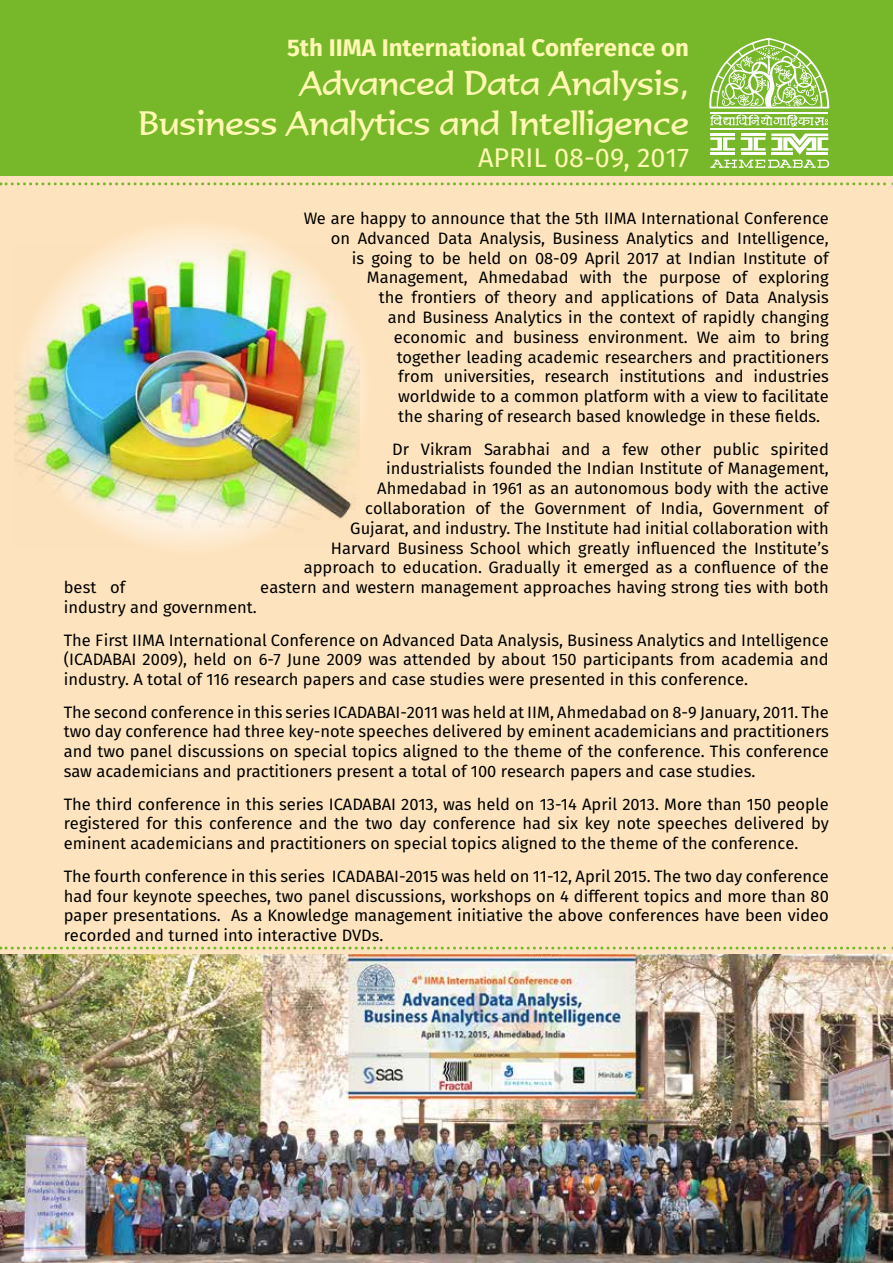
<style>
.page{position:relative;width:893px;height:1263px;background:#fff}
.page>*{position:absolute;margin:0;border:0;box-sizing:border-box;transform-origin:0 0}
.t1{font:33px/39.6px "Formal 436 BT";color:#fff7b2;text-align:right}
.t2{font:27px "Fira Sans";color:#fff7b2}
.t3{font:700 24px "Fira Sans";color:#fff7b2}
.t4{font:16.5px/19.8px "Fira Sans";color:#000;text-align:justify}
</style>
<div class="page">
<div style="left:0;top:175px;width:893px;height:1088px;background:#fee4be"></div>
<div style="left:0;top:0;width:893px;height:175px;background:#76b82a"></div>
<hr style="left:710px;top:112px;width:118px;height:1px;background:#fff">
<hr style="left:710px;top:128px;width:118px;height:1px;background:#fff">
<svg style="left:710px;top:134px;width:119px;height:34px"></svg>
<svg style="left:710px;top:114px;width:118px;height:13px"></svg>
<svg style="left:709px;top:38px;width:120px;height:70px"></svg>
<svg style="left:0;top:182px;width:893px;height:3px"></svg>
<svg style="left:0;top:946px;width:893px;height:3px"></svg>
<svg style="left:14px;top:220px;width:356px;height:335px;fill:#fee7c7"></svg>
<img style="left:14px;top:243px;width:346px;height:304px">
<img style="left:0;top:955px;width:893px;height:308px">
<h3 class="t3" style="left:287px;top:30px;width:404px">5th IIMA International Conference on</h3>
<h1 class="t1" style="left:138px;top:63px;width:552px">Advanced Data Analysis,<br>Business Analytics and Intelligence</h1>
<h2 class="t2" style="left:478px;top:139px;width:213px">APRIL 08-09, 2017</h2>
<p class="t4" style="left:304px;top:208px;width:527px">We are happy to announce that the 5th IIMA International Conference</p>
<p class="t4" style="left:331px;top:228px;width:500px">on Advanced Data Analysis, Business Analytics and Intelligence,</p>
<p class="t4" style="left:352px;top:248px;width:478px">is going to be held on 08-09 April 2017 at Indian Institute of</p>
<p class="t4" style="left:367px;top:268px;width:463px">Management, Ahmedabad with the purpose of exploring</p>
<p class="t4" style="left:379px;top:287px;width:452px">the frontiers of theory and applications of Data Analysis</p>
<p class="t4" style="left:388px;top:307px;width:442px">and Business Analytics in the context of rapidly changing</p>
<p class="t4" style="left:394px;top:327px;width:436px">economic and business environment. We aim to bring</p>
<p class="t4" style="left:397px;top:347px;width:433px">together leading academic researchers and practitioners</p>
<p class="t4" style="left:398px;top:367px;width:432px">from universities, research institutions and industries</p>
<p class="t4" style="left:398px;top:386px;width:432px">worldwide to a common platform with a view to facilitate</p>
<p class="t4" style="left:398px;top:406px;width:423px">the sharing of research based knowledge in these fields.</p>
<p class="t4" style="left:304px;top:439px;width:527px;text-align:right">Dr Vikram Sarabhai and a few other public spirited industrialists founded the Indian Institute of Management, Ahmedabad in 1961 as an autonomous body with the active collaboration of the Government of India, Government of Gujarat, and industry. The Institute had initial collaboration with Harvard Business School which greatly influenced the Institute’s approach to education. Gradually it emerged as a confluence of the</p>
<p class="t4" style="left:64px;top:577px;width:63px">best of</p>
<p class="t4" style="left:260px;top:577px;width:570px">eastern and western management approaches having strong ties with both</p>
<p class="t4" style="left:64px;top:591px;width:766px;line-height:32.5px">industry and government.<br>The First IIMA International Conference on Advanced Data Analysis, Business Analytics and Intelligence</p>
<p class="t4" style="left:64px;top:650px;width:766px">(ICADABAI 2009), held on 6-7 June 2009 was attended by about 150 participants from academia and industry. A total of 116 research papers and case studies were presented in this conference.</p>
<p class="t4" style="left:64px;top:702px;width:767px">The second conference in this series ICADABAI-2011 was held at IIM, Ahmedabad on 8-9 January, 2011. The two day conference had three key-note speeches delivered by eminent academicians and practitioners and two panel discussions on special topics aligned to the theme of the conference. This conference saw academicians and practitioners present a total of 100 research papers and case studies.</p>
<p class="t4" style="left:64px;top:794px;width:767px">The third conference in this series ICADABAI 2013, was held on 13-14 April 2013. More than 150 people registered for this conference and the two day conference had six key note speeches delivered by eminent academicians and practitioners on special topics aligned to the theme of the conference.</p>
<p class="t4" style="left:64px;top:866px;width:767px">The fourth conference in this series ICADABAI-2015 was held on 11-12, April 2015. The two day conference had four keynote speeches, two panel discussions, workshops on 4 different topics and more than 80 paper presentations. As a Knowledge management initiative the above conferences have been video recorded and turned into interactive DVDs.</p>
</div>
